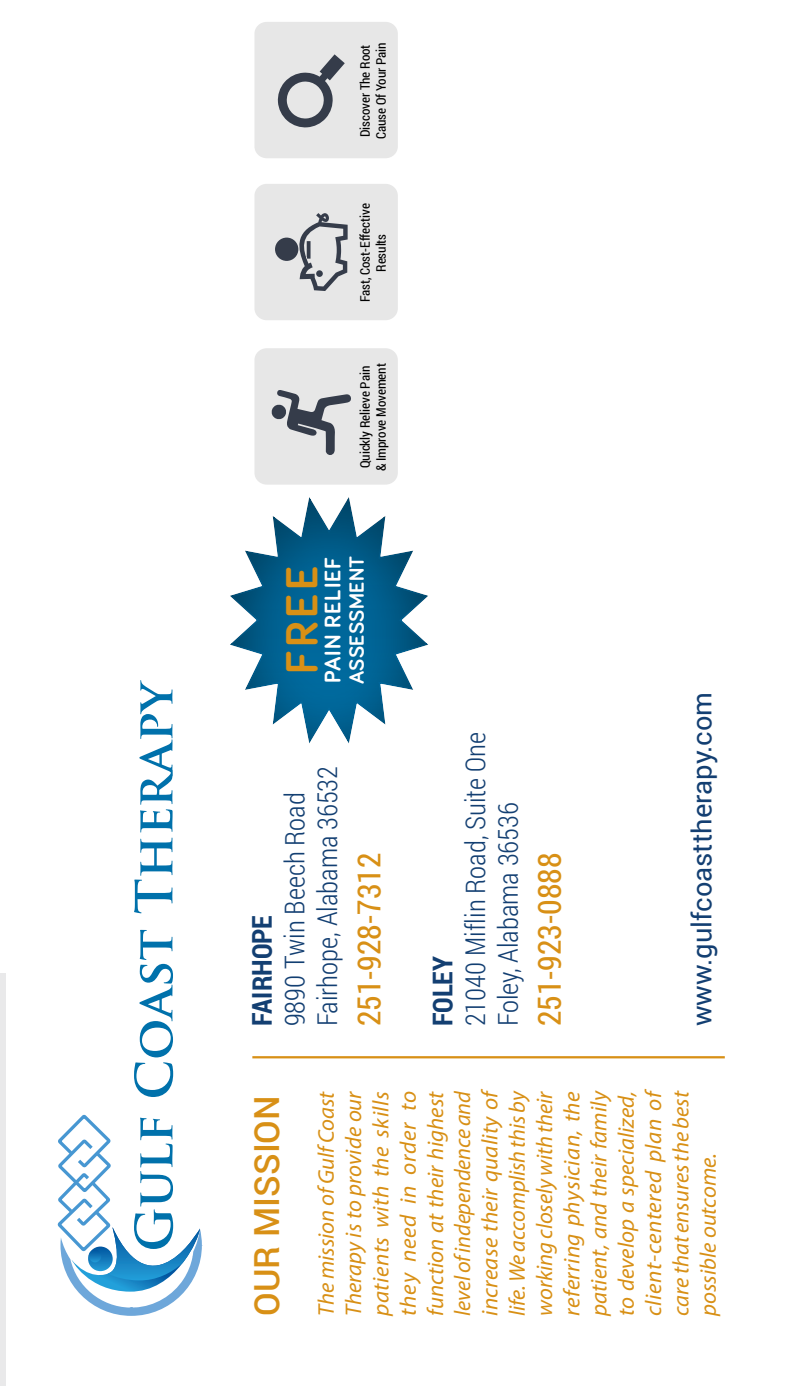
<style>
.page{position:relative;width:803px;height:1386px;background:#fff}
.page>*{position:absolute;margin:0;border:0;box-sizing:border-box;transform-origin:0 0}
.t1{font:700 46.38px "Bariol";color:#d89016}
.t2{font:500 34.65px "Roboto";color:#d89016}
.t3{font:31.85px "Roboto Condensed";color:#d89016}
.t4{font:300 27.3px/32.7px "Roboto Condensed";color:#133f72}
.t5{font:27.3px "Roboto";color:#133f72}
.t6{font:700 27.3px "Roboto Condensed";color:#133f72}
.t7{font:700 23.28px "Bariol";letter-spacing:.04em;color:#fff}
.t8{font:italic 22.75px/27.3px "Myriad Pro";color:#d89016;text-align:justify}
.t9{font:700 21.18px "Bariol";letter-spacing:.02em;color:#fff}
.t10{font:13.3px/15.9px "Roboto Condensed";letter-spacing:-.005em;color:#000}
</style>
<div class="page">
<svg style="left:58px;top:1115px;width:144px;height:201px"></svg>
<svg style="left:134px;top:930px;width:39px;height:167px"></svg>
<svg style="left:134px;top:680px;width:38px;height:233px"></svg>
<hr style="left:252px;top:1056px;width:472px;height:2px;background:#d89016">
<div style="left:226px;top:494px;width:202px;height:250px;background:#000;opacity:.43"></div>
<div style="left:254px;top:348px;width:144px;height:137px;background:#e7e7e7;border-radius:12px"></div>
<div style="left:254px;top:184px;width:144px;height:136px;background:#e7e7e7;border-radius:12px"></div>
<div style="left:254px;top:22px;width:144px;height:136px;background:#e7e7e7;border-radius:12px"></div>
<svg style="left:275px;top:213px;width:72px;height:78px"></svg>
<svg style="left:277px;top:54px;width:68px;height:74px"></svg>
<svg style="left:271px;top:390px;width:80px;height:65px"></svg>
<div style="left:0;top:973px;width:5px;height:413px;background:#e9e9ea"></div>
<p class="t10" style="left:357px;top:139px;width:98px;rotate:-90deg">Discover The Root<br>Cause Of Your Pain</p>
<p class="t10" style="left:357px;top:302px;width:100px;text-align:center;rotate:-90deg">Fast, Cost-Effective<br>Results</p>
<p class="t10" style="left:357px;top:471px;width:109px;rotate:-90deg">Quickly Relieve Pain &amp; Improve Movement</p>
<h1 class="t1" style="left:270px;top:674px;width:110px;rotate:-90deg">FREE</h1>
<p class="t7" style="left:317px;top:683px;width:128px;rotate:-90deg">PAIN RELIEF</p>
<p class="t9" style="left:342px;top:684px;width:130px;rotate:-90deg">ASSESSMENT</p>
<p class="t6" style="left:243px;top:1026px;width:113px;rotate:-90deg">FAIRHOPE</p>
<p class="t4" style="left:277px;top:1026px;width:262px;rotate:-90deg">9890 Twin Beech Road<br>Fairhope, Alabama 36532</p>
<h3 class="t3" style="left:347px;top:1026px;width:175px;rotate:-90deg">251-928-7312</h3>
<p class="t6" style="left:423px;top:1026px;width:72px;rotate:-90deg">FOLEY</p>
<p class="t4" style="left:458px;top:1026px;width:295px;rotate:-90deg">21040 Miflin Road, Suite One<br>Foley, Alabama 36536</p>
<h3 class="t3" style="left:527px;top:1026px;width:175px;rotate:-90deg">251-923-0888</h3>
<p class="t5" style="left:682px;top:1026px;width:336px;rotate:-90deg">www.gulfcoasttherapy.com</p>
<h2 class="t2" style="left:242px;top:1316px;width:222px;rotate:-90deg">OUR MISSION</h2>
<p class="t8" style="left:312px;top:1316px;width:229px;rotate:-90deg">The mission of Gulf Coast Therapy is to provide our patients with the skills they need in order to function at their highest level of independence and increase their quality of life. We accomplish this by working closely with their referring physician, the patient, and their family to develop a specialized, client-centered plan of care that ensures the best possible outcome.</p>
</div>
